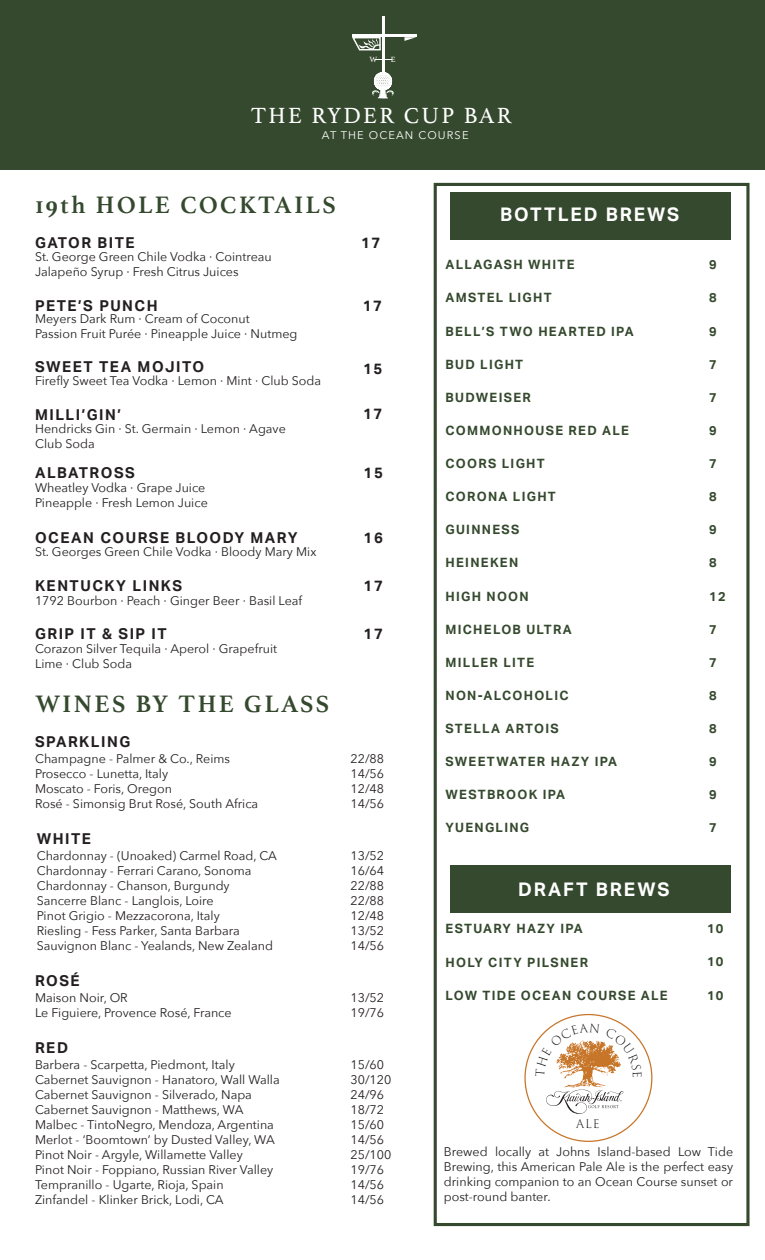
<style>
.page{position:relative;width:765px;height:1260px;background:#fff}
.page>*{position:absolute;margin:0;border:0;box-sizing:border-box;transform-origin:0 0}
.t1{font:700 25px "Athelas";letter-spacing:.1em;color:#35492e}
.t2{font:23px "Athelas";letter-spacing:.1em;color:#fff}
.t3{font:700 18.75px "Aktiv Grotesk";letter-spacing:.1em;color:#fff}
.t4{font:700 15px "Aktiv Grotesk";letter-spacing:.1em;color:#231f20}
.t5{font:700 12.88px "Aktiv Grotesk";letter-spacing:.1em;color:#35492e}
.t6{font:12.5px/15px "Avenir Next";color:#231f20}
.t7{font:300 11.62px "Trajan Pro 3";color:#050504}
.t8{font:11.12px "Avenir Next";letter-spacing:.1em;color:#fff}
.t9{font:7.88px "Athelas";color:#fff}
</style>
<div class="page">
<div style="left:451px;top:193px;width:280px;height:47px;background:#35492e"></div>
<div style="left:451px;top:865px;width:280px;height:47px;background:#35492e"></div>
<div style="left:0;top:0;width:765px;height:170px;background:#35492e"></div>
<svg style="left:376px;top:59px;width:16px;height:1px"></svg>
<hr style="left:352px;top:35px;width:64px;height:2px;background:#fff">
<hr style="left:382px;top:16px;width:3px;height:57px;background:#fff">
<svg style="left:372px;top:72px;width:22px;height:27px"></svg>
<svg style="left:352px;top:37px;width:64px;height:14px"></svg>
<div style="left:434px;top:183px;width:316px;height:1043px;border:3px solid #35492e"></div>
<svg style="left:535px;top:1023px;width:107px;height:91px"></svg>
<p class="t9" style="left:369px;top:54px;width:9px">W</p>
<p class="t9" style="left:391px;top:54px;width:6px">E</p>
<h2 class="t2" style="left:251px;top:97px;width:262px">THE RYDER CUP BAR</h2>
<p class="t8" style="left:322px;top:126px;width:148px">AT THE OCEAN COURSE</p>
<h1 class="t1" style="left:35px;top:184px;width:302px">19th HOLE COCKTAILS</h1>
<p class="t4" style="left:35px;top:234px;width:101px">GATOR BITE</p>
<p class="t4" style="left:361px;top:234px;width:21px">17</p>
<p class="t6" style="left:35px;top:249px;width:238px">St. George Green Chile Vodka · Cointreau<br>Jalapeño Syrup · Fresh Citrus Juices</p>
<p class="t6" style="left:35px;top:311px;width:264px">Meyers Dark Rum · Cream of Coconut<br>Passion Fruit Purée · Pineapple Juice · Nutmeg</p>
<p class="t6" style="left:35px;top:373px;width:288px">Firefly Sweet Tea Vodka · Lemon · Mint · Club Soda</p>
<p class="t6" style="left:35px;top:421px;width:252px">Hendricks Gin · St. Germain · Lemon · Agave<br>Club Soda</p>
<p class="t4" style="left:35px;top:464px;width:101px">ALBATROSS</p>
<p class="t6" style="left:35px;top:479px;width:174px">Wheatley Vodka · Grape Juice<br>Pineapple · Fresh Lemon Juice</p>
<p class="t4" style="left:35px;top:297px;width:124px">PETE’S PUNCH</p>
<p class="t4" style="left:35px;top:359px;width:171px">SWEET TEA MOJITO</p>
<p class="t4" style="left:35px;top:406px;width:88px">MILLI’GIN’</p>
<p class="t4" style="left:363px;top:297px;width:21px">17</p>
<p class="t4" style="left:363px;top:360px;width:21px">15</p>
<p class="t4" style="left:363px;top:406px;width:21px">17</p>
<p class="t4" style="left:364px;top:464px;width:21px">15</p>
<p class="t4" style="left:35px;top:529px;width:264px">OCEAN COURSE BLOODY MARY</p>
<p class="t6" style="left:35px;top:544px;width:283px">St. Georges Green Chile Vodka · Bloody Mary Mix</p>
<p class="t4" style="left:364px;top:529px;width:21px">16</p>
<p class="t4" style="left:35px;top:577px;width:149px">KENTUCKY LINKS</p>
<p class="t6" style="left:35px;top:592px;width:269px">1792 Bourbon · Peach · Ginger Beer · Basil Leaf</p>
<p class="t4" style="left:364px;top:577px;width:21px">17</p>
<p class="t4" style="left:35px;top:625px;width:133px">GRIP IT &amp; SIP IT</p>
<p class="t6" style="left:35px;top:641px;width:244px">Corazon Silver Tequila · Aperol · Grapefruit<br>Lime · Club Soda</p>
<p class="t4" style="left:364px;top:625px;width:21px">17</p>
<h1 class="t1" style="left:35px;top:683px;width:296px">WINES BY THE GLASS</h1>
<p class="t4" style="left:35px;top:733px;width:97px">SPARKLING</p>
<p class="t6" style="left:35px;top:751px;width:225px">Champagne - Palmer &amp; Co., Reims<br>Prosecco - Lunetta, Italy<br>Moscato - Foris, Oregon<br>Rosé - Simonsig Brut Rosé, South Africa</p>
<p class="t6" style="left:351px;top:751px;width:35px;text-align:justify">22/88<br>14/56<br>12/48<br>14/56</p>
<p class="t4" style="left:37px;top:830px;width:56px">WHITE</p>
<p class="t6" style="left:37px;top:848px;width:242px">Chardonnay - (Unoaked) Carmel Road, CA Chardonnay - Ferrari Carano, Sonoma Chardonnay - Chanson, Burgundy Sancerre Blanc - Langlois, Loire<br>Pinot Grigio - Mezzacorona, Italy<br>Riesling - Fess Parker, Santa Barbara Sauvignon Blanc - Yealands, New Zealand</p>
<p class="t6" style="left:351px;top:848px;width:35px;text-align:justify">13/52<br>16/64<br>22/88<br>22/88<br>12/48<br>13/52<br>14/56</p>
<p class="t4" style="left:35px;top:972px;width:46px">ROSÉ</p>
<p class="t6" style="left:35px;top:990px;width:198px">Maison Noir, OR<br>Le Figuiere, Provence Rosé, France</p>
<p class="t6" style="left:351px;top:990px;width:35px">13/52<br>19/76</p>
<p class="t4" style="left:35px;top:1039px;width:35px">RED</p>
<p class="t6" style="left:35px;top:1057px;width:246px">Barbera - Scarpetta, Piedmont, Italy Cabernet Sauvignon - Hanatoro, Wall Walla Cabernet Sauvignon - Silverado, Napa Cabernet Sauvignon - Matthews, WA Malbec - TintoNegro, Mendoza, Argentina Merlot - ‘Boomtown’ by Dusted Valley, WA Pinot Noir - Argyle, Willamette Valley<br>Pinot Noir - Foppiano, Russian River Valley Tempranillo - Ugarte, Rioja, Spain Zinfandel - Klinker Brick, Lodi, CA</p>
<p class="t6" style="left:351px;top:1057px;width:42px">15/60<br>30/120<br>24/96<br>18/72<br>15/60<br>14/56<br>25/100<br>19/76<br>14/56<br>14/56</p>
<h3 class="t3" style="left:500px;top:204px;width:181px">BOTTLED BREWS</h3>
<p class="t5" style="left:446px;top:257px;width:130px">ALLAGASH WHITE</p>
<p class="t5" style="left:446px;top:291px;width:108px">AMSTEL LIGHT</p>
<p class="t5" style="left:446px;top:324px;width:190px">BELL’S TWO HEARTED IPA</p>
<p class="t5" style="left:446px;top:357px;width:79px">BUD LIGHT</p>
<p class="t5" style="left:446px;top:390px;width:87px">BUDWEISER</p>
<p class="t5" style="left:446px;top:423px;width:185px">COMMONHOUSE RED ALE</p>
<p class="t5" style="left:446px;top:456px;width:101px">COORS LIGHT</p>
<p class="t5" style="left:446px;top:489px;width:112px">CORONA LIGHT</p>
<p class="t5" style="left:446px;top:522px;width:75px">GUINNESS</p>
<p class="t5" style="left:446px;top:555px;width:74px">HEINEKEN</p>
<p class="t5" style="left:446px;top:589px;width:85px">HIGH NOON</p>
<p class="t5" style="left:446px;top:622px;width:128px">MICHELOB ULTRA</p>
<p class="t5" style="left:446px;top:655px;width:90px">MILLER LITE</p>
<p class="t5" style="left:446px;top:688px;width:125px">NON-ALCOHOLIC</p>
<p class="t5" style="left:446px;top:721px;width:115px">STELLA ARTOIS</p>
<p class="t5" style="left:446px;top:754px;width:173px">SWEETWATER HAZY IPA</p>
<p class="t5" style="left:446px;top:787px;width:121px">WESTBROOK IPA</p>
<p class="t5" style="left:446px;top:820px;width:85px">YUENGLING</p>
<h3 class="t3" style="left:518px;top:878px;width:153px">DRAFT BREWS</h3>
<p class="t5" style="left:446px;top:921px;width:139px">ESTUARY HAZY IPA</p>
<p class="t5" style="left:446px;top:955px;width:144px">HOLY CITY PILSNER</p>
<p class="t5" style="left:446px;top:988px;width:224px">LOW TIDE OCEAN COURSE ALE</p>
<p class="t5" style="left:709px;top:257px;width:9px">9</p>
<p class="t5" style="left:709px;top:290px;width:9px">8</p>
<p class="t5" style="left:709px;top:324px;width:9px">9</p>
<p class="t5" style="left:709px;top:357px;width:9px">7</p>
<p class="t5" style="left:709px;top:390px;width:9px">7</p>
<p class="t5" style="left:709px;top:423px;width:9px">9</p>
<p class="t5" style="left:709px;top:456px;width:9px">7</p>
<p class="t5" style="left:709px;top:489px;width:9px">8</p>
<p class="t5" style="left:709px;top:522px;width:9px">9</p>
<p class="t5" style="left:709px;top:555px;width:9px">8</p>
<p class="t5" style="left:709px;top:589px;width:18px">12</p>
<p class="t5" style="left:709px;top:622px;width:9px">7</p>
<p class="t5" style="left:709px;top:655px;width:9px">7</p>
<p class="t5" style="left:709px;top:688px;width:9px">8</p>
<p class="t5" style="left:709px;top:721px;width:9px">8</p>
<p class="t5" style="left:709px;top:754px;width:9px">9</p>
<p class="t5" style="left:709px;top:787px;width:9px">9</p>
<p class="t5" style="left:709px;top:820px;width:9px">7</p>
<p class="t5" style="left:707px;top:921px;width:18px">10</p>
<p class="t5" style="left:707px;top:954px;width:18px">10</p>
<p class="t5" style="left:707px;top:988px;width:18px">10</p>
<p class="t7" style="left:576px;top:1116px;width:25px">ALE</p>
<p class="t6" style="left:444px;top:1143px;width:291px;text-align:justify">Brewed locally at Johns Island-based Low Tide Brewing, this American Pale Ale is the perfect easy drinking companion to an Ocean Course sunset or post-round banter.</p>
</div>
